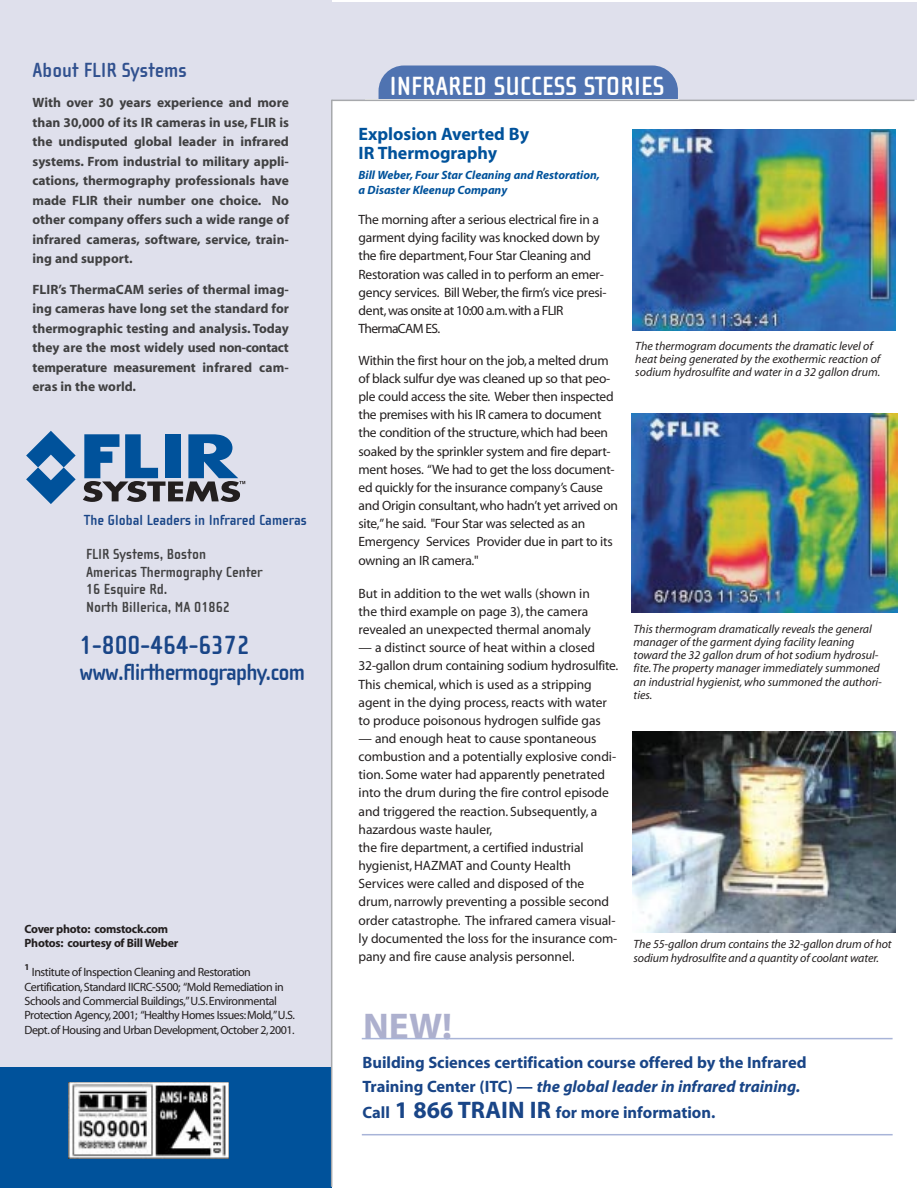
<style>
.page{position:relative;width:918px;height:1188px;background:#fff}
.page>*{position:absolute;margin:0;border:0;box-sizing:border-box;transform-origin:0 0}
.t1{font:700 37.35px "Myriad";color:#adb0ce}
.t2{font:700 27px "Cholla Sans";color:#fff}
.t3{font:700 27px "Cholla Sans";color:#194587}
.t4{font:700 24px "Cholla Sans";letter-spacing:-.035em;color:#194587}
.t5{font:700 21px "Cholla Sans";color:#31518f}
.t6{font:700 18px/19.6px "Myriad";color:#00529b}
.t7{font:700 16.5px/24px "Myriad";color:#194587}
.t8{font:700 15px/17.5px "Cholla Sans";color:#404041}
.t9{font:700 15px "Cholla Sans";color:#194587}
.t10{font:13.5px/18.1px "Myriad";letter-spacing:-.01em;color:#231f1f}
.t11{font:700 13.5px/19.5px "Myriad";color:#404041;text-align:justify}
.t12{font:italic 12px/13.2px "Myriad";color:#231f1f}
.t13{font:12px/14.4px "Myriad";letter-spacing:-.035em;color:#231f1f}
.t14{font:italic 700 12px/15.1px "Myriad";color:#00529b}
.t15{font:700 12px/14.4px "Myriad";letter-spacing:-.025em;color:#231f1f}
.t16{font:700 9px "Myriad";color:#231f1f}
.s1{font-style:italic}
.s2{font-size:24px}
</style>
<div class="page">
<div style="left:0;top:0;width:332px;height:1188px;background:#dfe0ec"></div>
<div style="left:330px;top:2px;width:586px;height:98px;background:#dfe0ec"></div>
<div style="left:379px;top:66px;width:299px;height:84px;background:#4f73b1;border-radius:25px"></div>
<div style="left:366px;top:100px;width:313px;height:86px;background:#fff"></div>
<div style="left:0;top:1068px;width:332px;height:120px;background:#00529b"></div>
<svg style="left:26px;top:431px;width:50px;height:73px"></svg>
<svg style="left:83px;top:434px;width:162px;height:68px"></svg>
<img style="left:69px;top:1082px;width:159px;height:76px">
<hr style="left:332px;top:100px;width:583px;height:1px;background:#a7a9ac">
<hr style="left:331px;top:100px;width:2px;height:1087px;background:#a7a9ac">
<img style="left:632px;top:731px;width:263px;height:201px">
<img style="left:633px;top:130px;width:262px;height:201px">
<img style="left:632px;top:413px;width:265px;height:200px">
<hr style="left:362px;top:1038px;width:531px;height:1px;background:#a8b4d8">
<hr style="left:362px;top:1134px;width:531px;height:1px;background:#a8b4d8">
<h3 class="t5" style="left:33px;top:62px;width:156px">About FLIR Systems</h3>
<p class="t11" style="left:33px;top:94px;width:258px">With over 30 years experience and more than 30,000 of its IR cameras in use, FLIR is the undisputed global leader in infrared systems. From industrial to military appli&shy;cations, thermography professionals have made FLIR their number one choice. No other company offers such a wide range of infrared cameras, software, service, train&shy;ing and support.</p>
<p class="t11" style="left:33px;top:281px;width:258px">FLIR’s ThermaCAM series of thermal imag&shy;ing cameras have long set the standard for thermographic testing and analysis. Today they are the most widely used non-contact temperature measurement infrared cam&shy;eras in the world.</p>
<p class="t9" style="left:84px;top:515px;width:224px">The Global Leaders in Infrared Cameras</p>
<p class="t8" style="left:86px;top:547px;width:178px">FLIR Systems, Boston<br>Americas Thermography Center<br>16 Esquire Rd.<br>North Billerica, MA 01862</p>
<h2 class="t3" style="left:79px;top:635px;width:172px">1-800-464-6372</h2>
<h3 class="t4" style="left:79px;top:663px;width:227px">www.flirthermography.com</h3>
<p class="t15" style="left:25px;top:923px;width:155px">Cover photo: comstock.com<br>Photos: courtesy of Bill Weber</p>
<p class="t16" style="left:25px;top:963px;width:6px">1</p>
<p class="t13" style="left:25px;top:966px;width:272px;text-indent:7px">Institute of Inspection Cleaning and Restoration Certification,Standard IICRC-S500; “Mold Remediation in Schools and Commercial Buildings,”U.S.Environmental Protection Agency,2001; “Healthy Homes Issues:Mold,”U.S.<br>Dept.of Housing and Urban Development,October 2,2001.</p>
<h2 class="t2" style="left:389px;top:76px;width:277px">INFRARED SUCCESS STORIES</h2>
<h3 class="t6" style="left:359px;top:125px;width:172px">Explosion Averted By<br>IR Thermography</h3>
<p class="t14" style="left:359px;top:168px;width:243px">Bill Weber, Four Star Cleaning and Restoration, a Disaster Kleenup Company</p>
<p class="t10" style="left:359px;top:212px;width:249px">The morning after a serious electrical fire in a garment dying facility was knocked down by the fire department, Four Star Cleaning and Restoration was called in to perform an emer&shy;gency services. Bill Weber, the firm’s vice presi&shy;dent, was onsite at 10:00 a.m.with a FLIR ThermaCAM ES.</p>
<p class="t10" style="left:359px;top:352px;width:261px">Within the first hour on the job, a melted drum of black sulfur dye was cleaned up so that peo&shy;ple could access the site. Weber then inspected the premises with his IR camera to document the condition of the structure, which had been soaked by the sprinkler system and fire depart&shy;ment hoses. “We had to get the loss document&shy;ed quickly for the insurance company’s Cause and Origin consultant, who hadn’t yet arrived on site,”he said. "Four Star was selected as an Emergency Services Provider due in part to its owning an IR camera."</p>
<p class="t10" style="left:359px;top:585px;width:234px">But in addition to the wet walls (shown in the third example on page 3), the camera revealed an unexpected thermal anomaly</p>
<p class="t10" style="left:359px;top:640px;width:261px">— a distinct source of heat within a closed 32-gallon drum containing sodium hydrosulfite.<br>This chemical, which is used as a stripping agent in the dying process, reacts with water to produce poisonous hydrogen sulfide gas</p>
<p class="t10" style="left:359px;top:730px;width:260px">— and enough heat to cause spontaneous combustion and a potentially explosive condi&shy;tion. Some water had apparently penetrated into the drum during the fire control episode and triggered the reaction. Subsequently, a hazardous waste hauler,<br>the fire department, a certified industrial hygienist, HAZMAT and County Health Services were called and disposed of the drum, narrowly preventing a possible second order catastrophe. The infrared camera visual&shy;ly documented the loss for the insurance com&shy;pany and fire cause analysis personnel.</p>
<p class="t12" style="left:635px;top:340px;width:247px">The thermogram documents the dramatic level of heat being generated by the exothermic reaction of sodium hydrosulfite and water in a 32 gallon drum.</p>
<p class="t12" style="left:634px;top:623px;width:250px">This thermogram dramatically reveals the general manager of the garment dying facility leaning toward the 32 gallon drum of hot sodium hydrosul&shy;fite.The property manager immediately summoned an industrial hygienist, who summoned the authori&shy;ties.</p>
<p class="t12" style="left:634px;top:939px;width:260px">The 55-gallon drum contains the 32-gallon drum of hot sodium hydrosulfite and a quantity of coolant water.</p>
<h1 class="t1" style="left:363px;top:1012px;width:91px">NEW!</h1>
<p class="t7" style="left:362px;top:1052px;width:446px">Building Sciences certification course offered by the Infrared<br>Training Center (ITC) — <span class="s1">the global leader in infrared training.</span></p>
<p class="t7" style="left:362px;top:1102px;width:354px">Call <span class="s2">1 866 TRAIN IR</span> for more information.</p>
</div>
